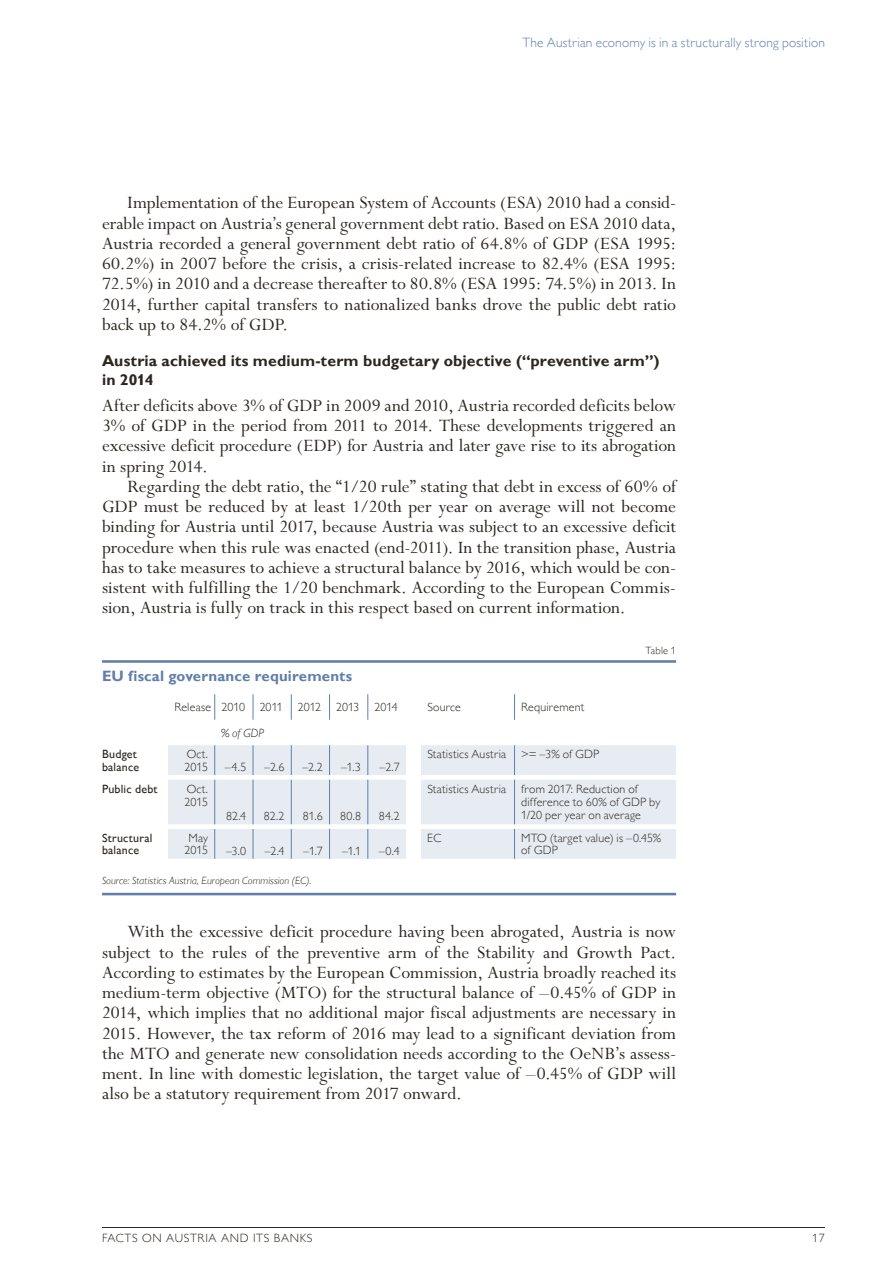
<style>
.page{position:relative;width:893px;height:1263px;background:#fff}
.page>*{position:absolute;margin:0;border:0;box-sizing:border-box;transform-origin:0 0}
.t1{font:19.5px/20.2px "Perpetua Std";color:#2b2620;text-align:justify}
.t2{font:700 15.75px/18.8px "Gill Sans MT Pro";letter-spacing:.005em;color:#2b2620}
.t3{font:700 15px "Gill Sans MT Pro";letter-spacing:.01em;color:#607ea9}
.t4{font:300 13.5px "Gill Sans MT Pro";letter-spacing:.01em;color:#607ea9}
.t5{font:300 12px/12.8px "Gill Sans MT Pro";letter-spacing:.015em;color:#2b2620}
.t6{font:500 12px/12.8px "Gill Sans MT Pro";letter-spacing:.02em;color:#2b2620}
.t7{font:300 12px "Gill Sans MT Pro";letter-spacing:.06em;color:#2b2620}
.t8{font:300 12px "Gill Sans MT Pro";letter-spacing:-.005em;color:#2b2620}
.t9{font:italic 300 12px "Gill Sans MT Pro";color:#2b2620}
.t10{font:italic 300 10.5px "Gill Sans MT Pro";letter-spacing:.01em;color:#2b2620}
.t11{font:300 10.5px "Gill Sans MT Pro";letter-spacing:.02em;color:#2b2620}
</style>
<div class="page">
<hr style="left:102px;top:1227px;width:723px;height:1px;background:#2b2620">
<svg style="left:168px;top:745px;width:508px;height:114px;background:#e9edf3"></svg>
<svg style="left:214px;top:694px;width:1px;height:26px"></svg>
<svg style="left:253px;top:694px;width:1px;height:26px"></svg>
<svg style="left:291px;top:694px;width:1px;height:26px"></svg>
<svg style="left:329px;top:694px;width:1px;height:26px"></svg>
<svg style="left:367px;top:694px;width:1px;height:26px"></svg>
<svg style="left:514px;top:694px;width:1px;height:26px"></svg>
<hr style="left:214px;top:745px;width:1px;height:30px;background:#607ea9">
<hr style="left:253px;top:745px;width:1px;height:30px;background:#607ea9">
<hr style="left:291px;top:745px;width:1px;height:30px;background:#607ea9">
<hr style="left:329px;top:745px;width:1px;height:30px;background:#607ea9">
<hr style="left:367px;top:745px;width:1px;height:30px;background:#607ea9">
<hr style="left:214px;top:780px;width:1px;height:44px;background:#607ea9">
<hr style="left:253px;top:780px;width:1px;height:44px;background:#607ea9">
<hr style="left:291px;top:780px;width:1px;height:44px;background:#607ea9">
<hr style="left:329px;top:780px;width:1px;height:44px;background:#607ea9">
<hr style="left:367px;top:780px;width:1px;height:44px;background:#607ea9">
<hr style="left:214px;top:829px;width:1px;height:30px;background:#607ea9">
<hr style="left:253px;top:829px;width:1px;height:30px;background:#607ea9">
<hr style="left:291px;top:829px;width:1px;height:30px;background:#607ea9">
<hr style="left:329px;top:829px;width:1px;height:30px;background:#607ea9">
<hr style="left:367px;top:829px;width:1px;height:30px;background:#607ea9">
<hr style="left:514px;top:745px;width:1px;height:30px;background:#607ea9">
<hr style="left:514px;top:780px;width:1px;height:44px;background:#607ea9">
<hr style="left:514px;top:829px;width:1px;height:30px;background:#607ea9">
<hr style="left:102px;top:660px;width:574px;height:3px;background:#607ea9">
<hr style="left:102px;top:893px;width:574px;height:2px;background:#607ea9">
<p class="t4" style="left:522px;top:35px;width:304px">The Austrian economy is in a structurally strong position</p>
<p class="t1" style="left:102px;top:193px;width:576px;text-indent:26px">Implementation of the European System of Accounts (ESA) 2010 had a consid&shy;erable impact on Austria’s general government debt ratio. Based on ESA 2010 data, Austria recorded a general government debt ratio of 64.8% of GDP (ESA 1995:<br>60.2%) in 2007 before the crisis, a crisis-related increase to 82.4% (ESA 1995:<br>72.5%) in 2010 and a decrease thereafter to 80.8% (ESA 1995: 74.5%) in 2013. In 2014, further capital transfers to nationalized banks drove the public debt ratio back up to 84.2% of GDP.</p>
<p class="t2" style="left:102px;top:351px;width:559px">Austria achieved its medium-term budgetary objective (“preventive arm”) in 2014</p>
<p class="t1" style="left:102px;top:396px;width:576px">After deficits above 3% of GDP in 2009 and 2010, Austria recorded deficits below 3% of GDP in the period from 2011 to 2014. These developments triggered an excessive deficit procedure (EDP) for Austria and later gave rise to its abrogation in spring 2014.</p>
<p class="t1" style="left:102px;top:477px;width:576px;text-indent:26px">Regarding the debt ratio, the “1/20 rule” stating that debt in excess of 60% of GDP must be reduced by at least 1/20th per year on average will not become binding for Austria until 2017, because Austria was subject to an excessive deficit procedure when this rule was enacted (end-2011). In the transition phase, Austria has to take measures to achieve a structural balance by 2016, which would be con&shy;sistent with fulfilling the 1/20 benchmark. According to the European Commis&shy;sion, Austria is fully on track in this respect based on current information.</p>
<p class="t3" style="left:102px;top:667px;width:252px">EU fiscal governance requirements</p>
<p class="t5" style="left:174px;top:700px;width:110px">Release 2010 2011</p>
<p class="t8" style="left:298px;top:700px;width:101px">2012 2013 2014</p>
<p class="t5" style="left:427px;top:700px;width:35px">Source</p>
<p class="t5" style="left:521px;top:700px;width:65px">Requirement</p>
<p class="t9" style="left:221px;top:725px;width:44px">% of GDP</p>
<p class="t6" style="left:102px;top:747px;width:39px">Budget balance</p>
<p class="t5" style="left:185px;top:747px;width:25px">Oct.<br>2015</p>
<p class="t5" style="left:427px;top:747px;width:173px">Statistics Austria &gt;= –3% of GDP</p>
<p class="t5" style="left:225px;top:760px;width:23px">–4.5</p>
<p class="t5" style="left:264px;top:760px;width:22px">–2.6</p>
<p class="t5" style="left:302px;top:760px;width:22px">–2.2</p>
<p class="t5" style="left:341px;top:760px;width:21px">–1.3</p>
<p class="t5" style="left:380px;top:760px;width:22px">–2.7</p>
<p class="t11" style="left:645px;top:644px;width:32px">Table 1</p>
<p class="t6" style="left:102px;top:783px;width:57px">Public debt</p>
<p class="t5" style="left:185px;top:783px;width:25px">Oct.<br>2015</p>
<p class="t6" style="left:102px;top:831px;width:52px">Structural balance</p>
<p class="t5" style="left:185px;top:831px;width:25px;text-align:center">May<br>2015</p>
<p class="t5" style="left:226px;top:809px;width:22px">82.4</p>
<p class="t5" style="left:264px;top:809px;width:22px">82.2</p>
<p class="t5" style="left:303px;top:809px;width:21px">81.6</p>
<p class="t5" style="left:340px;top:809px;width:22px">80.8</p>
<p class="t5" style="left:379px;top:809px;width:22px">84.2</p>
<p class="t5" style="left:226px;top:844px;width:22px">–3.0</p>
<p class="t5" style="left:265px;top:844px;width:21px">–2.4</p>
<p class="t5" style="left:303px;top:844px;width:21px">–1.7</p>
<p class="t5" style="left:342px;top:844px;width:20px">–1.1</p>
<p class="t5" style="left:379px;top:844px;width:22px">–0.4</p>
<p class="t10" style="left:102px;top:874px;width:211px">Source: Statistics Austria, European Commission (EC).</p>
<p class="t5" style="left:521px;top:783px;width:141px;text-indent:-94px">Statistics Austria from 2017: Reduction of difference to 60% of GDP by<br>1/20 per year on average</p>
<p class="t5" style="left:427px;top:831px;width:16px">EC</p>
<p class="t5" style="left:521px;top:831px;width:141px">MTO (target value) is –0.45% of GDP</p>
<p class="t1" style="left:102px;top:922px;width:576px;text-indent:26px">With the excessive deficit procedure having been abrogated, Austria is now subject to the rules of the preventive arm of the Stability and Growth Pact.<br>According to estimates by the European Commission, Austria broadly reached its medium-term objective (MTO) for the structural balance of –0.45% of GDP in 2014, which implies that no additional major fiscal adjustments are necessary in 2015. However, the tax reform of 2016 may lead to a significant deviation from the MTO and generate new consolidation needs according to the OeNB’s assess&shy;ment. In line with domestic legislation, the target value of –0.45% of GDP will also be a statutory requirement from 2017 onward.</p>
<p class="t7" style="left:102px;top:1231px;width:212px">FACTS ON AUSTRIA AND ITS BANKS</p>
<p class="t5" style="left:812px;top:1232px;width:14px">17</p>
</div>
